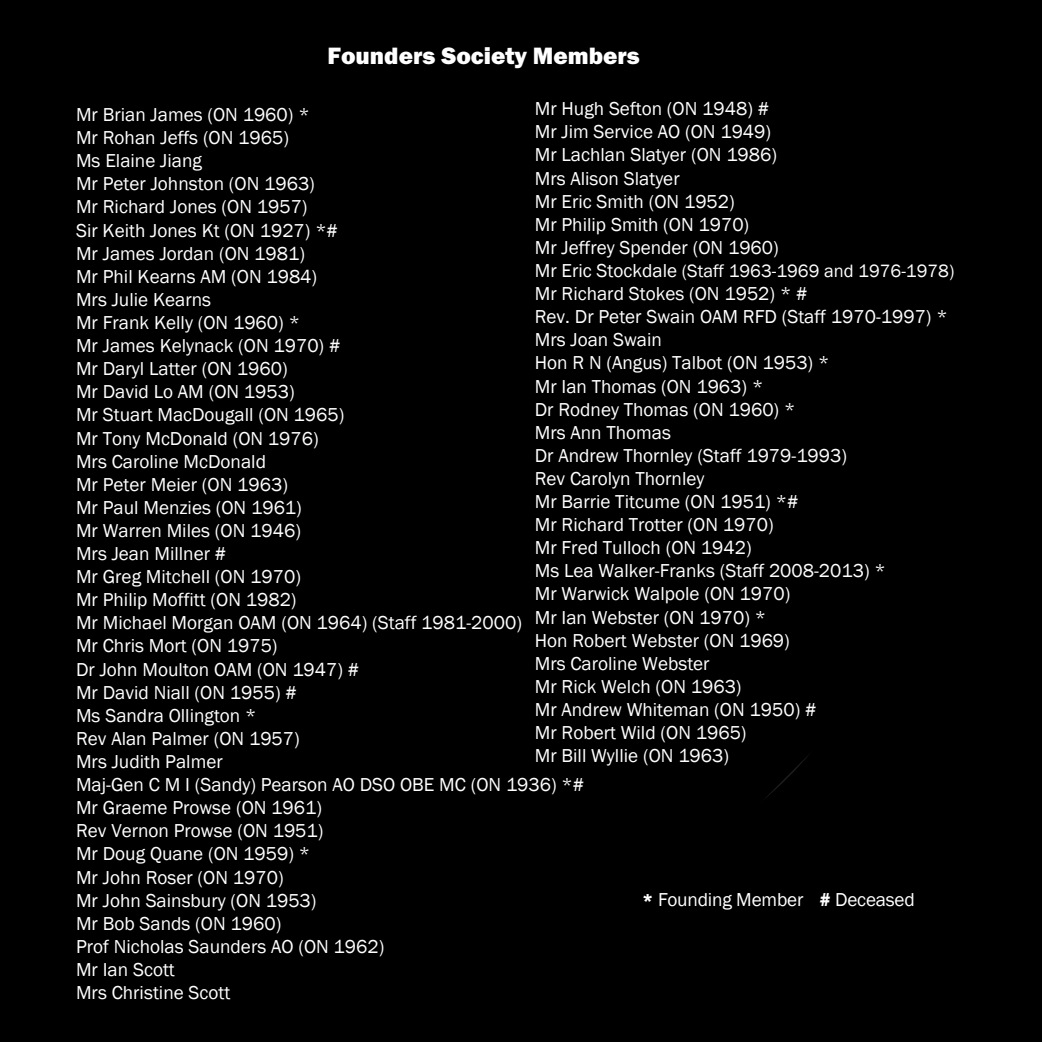
<style>
.page{position:relative;width:1042px;height:1042px;background:#000}
.page>*{position:absolute;margin:0;border:0;box-sizing:border-box;transform-origin:0 0}
.t1{font:24.5px "Franklin Gothic FS Hvy";color:#fff}
.t2{font:19.25px/23.1px "Franklin Gothic";color:#fff}
.t3{font:19.25px "Franklin Gothic";letter-spacing:-.01em;color:#fff}
.t4{font:18.38px "Franklin Gothic";color:#fff}
.s1{font-size:19.25px}
.s2{font-weight:600}
</style>
<div class="page">
<p class="t1" style="left:328px;top:42px;width:314px">Founders Society Members</p>
<p class="t2" style="left:76px;top:103px;width:509px">Mr Brian James (ON 1960) *<br>Mr Rohan Jeffs (ON 1965)<br>Ms Elaine Jiang<br>Mr Peter Johnston (ON 1963)<br>Mr Richard Jones (ON 1957)<br>Sir Keith Jones Kt (ON 1927) *#<br>Mr James Jordan (ON 1981)<br>Mr Phil Kearns AM (ON 1984)<br>Mrs Julie Kearns<br>Mr Frank Kelly (ON 1960) *<br>Mr James Kelynack (ON 1970) #<br>Mr Daryl Latter (ON 1960)<br>Mr David Lo AM (ON 1953)<br>Mr Stuart MacDougall (ON 1965)<br>Mr Tony McDonald (ON 1976)<br>Mrs Caroline McDonald<br>Mr Peter Meier (ON 1963)<br>Mr Paul Menzies (ON 1961)<br>Mr Warren Miles (ON 1946)<br>Mrs Jean Millner #<br>Mr Greg Mitchell (ON 1970)<br>Mr Philip Moffitt (ON 1982)<br>Mr Michael Morgan OAM (ON 1964) (Staff 1981-2000)<br>Mr Chris Mort (ON 1975)<br>Dr John Moulton OAM (ON 1947) #<br>Mr David Niall (ON 1955) #<br>Ms Sandra Ollington *<br>Rev Alan Palmer (ON 1957)<br>Mrs Judith Palmer<br>Maj-Gen C M I (Sandy) Pearson AO DSO OBE MC (ON 1936) *#<br>Mr Graeme Prowse (ON 1961)<br>Rev Vernon Prowse (ON 1951)<br>Mr Doug Quane (ON 1959) *<br>Mr John Roser (ON 1970)<br>Mr John Sainsbury (ON 1953)<br>Mr Bob Sands (ON 1960)<br>Prof Nicholas Saunders AO (ON 1962)<br>Mr Ian Scott<br>Mrs Christine Scott</p>
<p class="t2" style="left:535px;top:98px;width:245px">Mr Hugh Sefton (ON 1948) #<br>Mr Jim Service AO (ON 1949)<br>Mr Lachlan Slatyer (ON 1986)<br>Mrs Alison Slatyer<br>Mr Eric Smith (ON 1952)<br>Mr Philip Smith (ON 1970)<br>Mr Jeffrey Spender (ON 1960)</p>
<p class="t4" style="left:535px;top:259px;width:421px"><span class="s1">Mr Eric Stockdale</span> (Staff 1963-1969 and 1976-1978)</p>
<p class="t2" style="left:535px;top:282px;width:414px">Mr Richard Stokes (ON 1952) * #<br>Rev. Dr Peter Swain OAM RFD (Staff 1970-1997) *<br>Mrs Joan Swain<br>Hon R N (Angus) Talbot (ON 1953) *<br>Mr Ian Thomas (ON 1963) *<br>Dr Rodney Thomas (ON 1960) *<br>Mrs Ann Thomas<br>Dr Andrew Thornley (Staff 1979-1993)<br>Rev Carolyn Thornley<br>Mr Barrie Titcume (ON 1951) *#<br>Mr Richard Trotter (ON 1970)<br>Mr Fred Tulloch (ON 1942)<br>Ms Lea Walker-Franks (Staff 2008-2013) *<br>Mr Warwick Walpole (ON 1970)<br>Mr Ian Webster (ON 1970) *<br>Hon Robert Webster (ON 1969)<br>Mrs Caroline Webster<br>Mr Rick Welch (ON 1963)<br>Mr Andrew Whiteman (ON 1950) #<br>Mr Robert Wild (ON 1965)<br>Mr Bill Wyllie (ON 1963)</p>
<p class="t3" style="left:642px;top:887px;width:274px"><span class="s2">*</span> Founding Member <span class="s2">#</span> Deceased</p>
</div>
